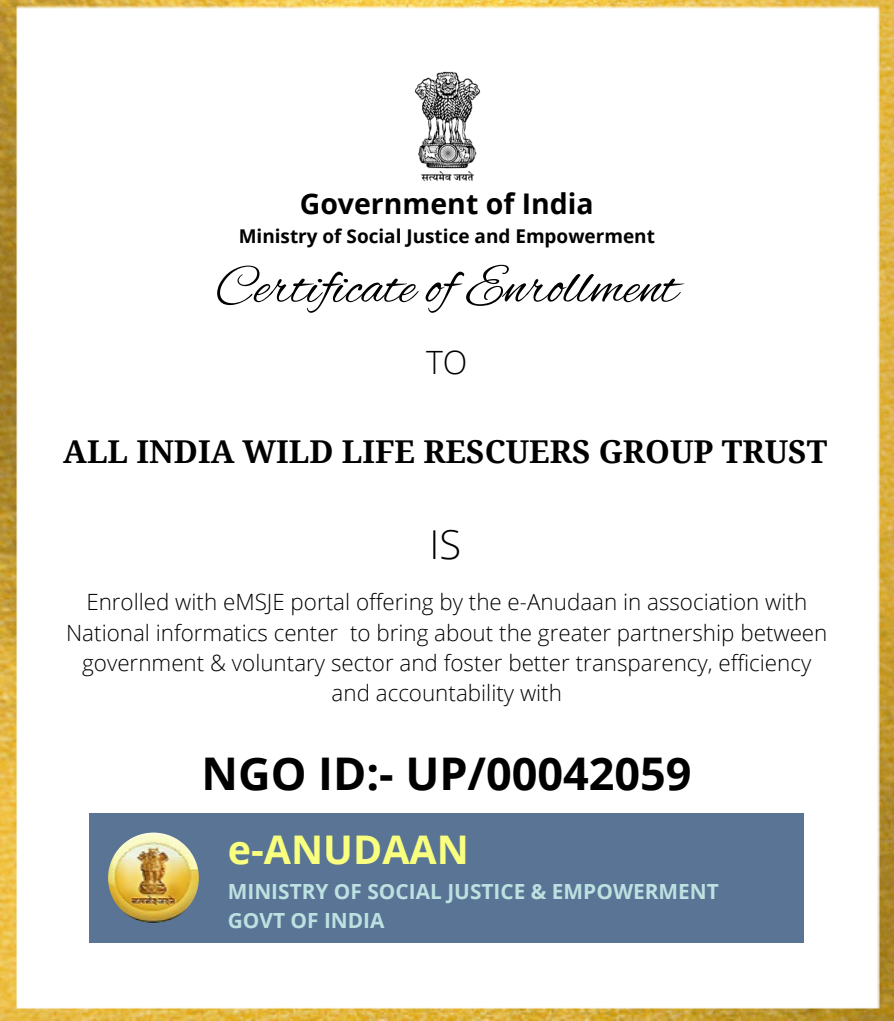
<style>
.page{position:relative;width:894px;height:1021px;background:#fff}
.page>*{position:absolute;margin:0;border:0;box-sizing:border-box;transform-origin:0 0}
.t1{font:55.2px "Alex Brush";color:#000}
.t2{font:700 45px "Open Sans";color:#000}
.t3{font:300 39.75px "Open Sans";color:#000}
.t4{font:700 39.45px "Open Sans";color:#f9ff7e}
.t5{font:300 32.1px "Open Sans";color:#000}
.t6{font:700 31.5px "Droid Serif";color:#000}
.t7{font:700 28.5px "Open Sans";color:#000}
.t8{font:300 22.35px/30.3px "Open Sans";color:#000;text-align:center}
.t9{font:700 20.85px "Open Sans";color:#bde1e1}
.t10{font:700 18.9px "Open Sans";color:#000}
</style>
<div class="page">
<img style="left:0;top:0;width:893px;height:962px">
<img style="left:411px;top:68px;width:72px;height:116px">
<div style="left:89px;top:813px;width:714px;height:129px;background:#597494"></div>
<img style="left:108px;top:832px;width:91px;height:91px;border-radius:50%">
<img style="left:0;top:962px;width:893px;height:58px">
<p class="t7" style="left:300px;top:183px;width:295px">Government of India</p>
<p class="t10" style="left:238px;top:223px;width:417px">Ministry of Social Justice and Empowerment</p>
<h1 class="t1" style="left:215px;top:256px;width:464px">Certificate of Enrollment</h1>
<h6 class="t5" style="left:426px;top:340px;width:43px">TO</h6>
<p class="t6" style="left:63px;top:433px;width:765px">ALL INDIA WILD LIFE RESCUERS GROUP TRUST</p>
<h5 class="t3" style="left:429px;top:516px;width:33px">IS</h5>
<h3 class="t8" style="left:66px;top:586px;width:762px">Enrolled with eMSJE portal offering by the e-Anudaan in association with National informatics center to bring about the greater partnership between government &amp; voluntary sector and foster better transparency, efficiency and accountability with</h3>
<p class="t2" style="left:201px;top:742px;width:491px">NGO ID:- UP/00042059</p>
<h2 class="t4" style="left:228px;top:821px;width:242px">e-ANUDAAN</h2>
<p class="t9" style="left:228px;top:877px;width:492px">MINISTRY OF SOCIAL JUSTICE &amp; EMPOWERMENT</p>
<h4 class="t9" style="left:228px;top:905px;width:158px">GOVT OF INDIA</h4>
</div>
